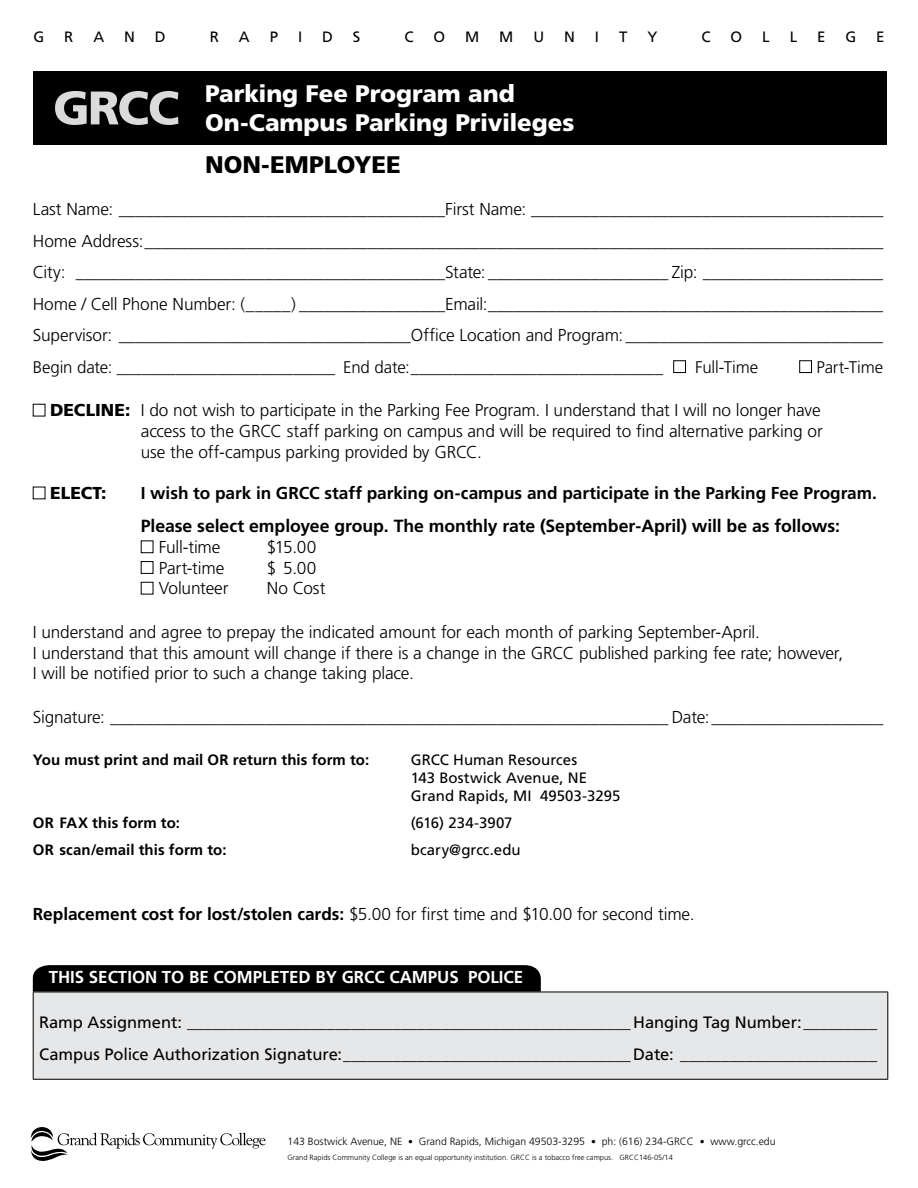
<style>
.page{position:relative;width:918px;height:1188px;background:#fff}
.page>*{position:absolute;margin:0;border:0;box-sizing:border-box;transform-origin:0 0}
.t1{font:900 24px/28.5px "Frutiger LT Std";letter-spacing:-.005em;color:#fff}
.t2{font:900 24px "Frutiger LT Std";color:#000}
.t3{font:700 17.7px "Frutiger LT Std";letter-spacing:-.005em;color:#000}
.t4{font:300 17.25px/31.5px "Frutiger LT Std";letter-spacing:-.01em;color:#000}
.t5{font:700 17.25px "Frutiger LT Std";letter-spacing:-.005em;color:#000}
.t6{font:700 17.25px "Frutiger LT Std";color:#fff}
.t7{font:900 17.25px "Frutiger LT Std";color:#000}
.t8{font:300 16.8px "Frutiger LT Std";letter-spacing:-.01em;color:#000}
.t9{font:16.5px/31.5px "Frutiger LT Std";letter-spacing:-.005em;color:#000}
.t10{font:15px/18px "Frutiger LT Std";color:#000}
.t11{font:700 15px "Frutiger LT Std";letter-spacing:.005em;color:#000}
.t12{font:300 10.5px "Frutiger LT Std";color:#000}
.t13{font:300 7.5px "Frutiger LT Std";color:#000}
.s1{font-weight:900}
.s2{font-weight:700}
.s3{font-size:9.75px}
</style>
<div class="page">
<div style="left:33px;top:71px;width:853px;height:74px;background:#000"></div>
<svg style="left:55px;top:91px;width:123px;height:34px"></svg>
<div style="left:673px;top:360px;width:13px;height:13px;border:1px solid #000"></div>
<div style="left:799px;top:360px;width:13px;height:13px;border:1px solid #000"></div>
<div style="left:141px;top:541px;width:12px;height:12px;border:1px solid #000"></div>
<div style="left:141px;top:561px;width:12px;height:13px;border:1px solid #000"></div>
<div style="left:141px;top:582px;width:12px;height:12px;border:1px solid #000"></div>
<svg style="left:33px;top:965px;width:508px;height:27px;background:#040404"></svg>
<div style="left:33px;top:992px;width:855px;height:87px;background:#e6e7e8"></div>
<hr style="left:33px;top:1079px;width:855px;height:1px;background:#000">
<hr style="left:33px;top:992px;width:855px;height:1px;background:#000">
<hr style="left:33px;top:992px;width:1px;height:87px;background:#000">
<hr style="left:887px;top:992px;width:1px;height:87px;background:#000">
<svg style="left:30px;top:1127px;width:236px;height:34px"></svg>
<p class="t10" style="left:33px;top:28px;width:12px">G</p>
<p class="t10" style="left:64px;top:28px;width:11px">R</p>
<p class="t10" style="left:93px;top:28px;width:12px">A</p>
<p class="t10" style="left:124px;top:28px;width:12px">N</p>
<p class="t10" style="left:155px;top:28px;width:12px">D</p>
<p class="t10" style="left:210px;top:28px;width:11px">R</p>
<p class="t10" style="left:239px;top:28px;width:12px">A</p>
<p class="t10" style="left:270px;top:28px;width:10px">P</p>
<p class="t10" style="left:298px;top:28px;width:6px">I</p>
<p class="t10" style="left:322px;top:28px;width:12px">D</p>
<p class="t10" style="left:353px;top:28px;width:9px">S</p>
<p class="t10" style="left:404px;top:28px;width:11px">C</p>
<p class="t10" style="left:434px;top:28px;width:13px">O</p>
<p class="t10" style="left:465px;top:28px;width:16px">M</p>
<p class="t10" style="left:499px;top:28px;width:16px">M</p>
<p class="t10" style="left:533px;top:28px;width:12px">U</p>
<p class="t10" style="left:564px;top:28px;width:12px">N</p>
<p class="t10" style="left:595px;top:28px;width:6px">I</p>
<p class="t10" style="left:619px;top:28px;width:10px">T</p>
<p class="t10" style="left:647px;top:28px;width:12px">Y</p>
<p class="t10" style="left:701px;top:28px;width:11px">C</p>
<p class="t10" style="left:731px;top:28px;width:13px">O</p>
<p class="t10" style="left:762px;top:28px;width:9px">L</p>
<p class="t10" style="left:790px;top:28px;width:9px">L</p>
<p class="t10" style="left:817px;top:28px;width:10px">E</p>
<p class="t10" style="left:845px;top:28px;width:12px">G</p>
<p class="t10" style="left:876px;top:28px;width:10px">E</p>
<h1 class="t1" style="left:205px;top:80px;width:371px">Parking Fee Program and<br>On-Campus Parking Privileges</h1>
<h1 class="t2" style="left:205px;top:150px;width:181px">Non-Employee</h1>
<p class="t4" style="left:33px;top:194px;width:852px;text-align:justify">Last Name: ______________________________________First Name: _________________________________________ Home Address:______________________________________________________________________________________ City: ___________________________________________State: _____________________ Zip: _____________________ Home / Cell Phone Number: (_____) _________________Email:______________________________________________ Supervisor: __________________________________Office Location and Program: ______________________________</p>
<p class="t8" style="left:33px;top:358px;width:632px">Begin date: __________________________ End date:______________________________</p>
<p class="t8" style="left:695px;top:358px;width:64px">Full-Time</p>
<p class="t8" style="left:817px;top:358px;width:68px">Part-Time</p>
<p class="t4" style="left:141px;top:400px;width:683px;line-height:20.7px;text-indent:-91px"><span class="s1">DECLINE:</span> I do not wish to participate in the Parking Fee Program. I understand that I will no longer have access to the GRCC staff parking on campus and will be required to find alternative parking or use the off-campus parking provided by GRCC.</p>
<p class="t7" style="left:50px;top:483px;width:58px">ELECT:</p>
<p class="t5" style="left:141px;top:483px;width:738px">I wish to park in GRCC staff parking on-campus and participate in the Parking Fee Program.</p>
<p class="t3" style="left:141px;top:516px;width:701px">Please select employee group. The monthly rate (September-April) will be as follows:</p>
<p class="t4" style="left:159px;top:532px;width:63px">Full-time</p>
<p class="t4" style="left:267px;top:532px;width:51px">$15.00</p>
<p class="t4" style="left:159px;top:552px;width:67px">Part-time</p>
<p class="t4" style="left:267px;top:552px;width:51px">$ 5.00</p>
<p class="t4" style="left:159px;top:573px;width:71px">Volunteer</p>
<p class="t4" style="left:267px;top:573px;width:60px">No Cost</p>
<p class="t4" style="left:33px;top:622px;width:812px;line-height:20.7px">I understand and agree to prepay the indicated amount for each month of parking September-April.<br>I understand that this amount will change if there is a change in the GRCC published parking fee rate; however,<br>I will be notified prior to such a change taking place.</p>
<p class="t4" style="left:33px;top:701px;width:852px">Signature: _________________________________________________________________ Date:____________________</p>
<p class="t11" style="left:33px;top:751px;width:338px">You must print and mail OR return this form to:</p>
<p class="t10" style="left:411px;top:751px;width:211px">GRCC Human Resources<br>143 Bostwick Avenue, NE<br>Grand Rapids, MI 49503-3295</p>
<p class="t11" style="left:33px;top:814px;width:149px">OR FAX this form to:</p>
<p class="t10" style="left:411px;top:814px;width:103px">(616) 234-3907</p>
<p class="t11" style="left:33px;top:841px;width:195px">OR scan/email this form to:</p>
<p class="t10" style="left:411px;top:841px;width:111px">bcary@grcc.edu</p>
<p class="t4" style="left:33px;top:899px;width:663px"><span class="s2">Replacement cost for lost/stolen cards:</span> $5.00 for first time and $10.00 for second time.</p>
<p class="t6" style="left:49px;top:967px;width:69px">This Sectio</p>
<p class="t6" style="left:145px;top:967px;width:380px">n to be Co mpleted by GRCC Campus Po lice</p>
<p class="t9" style="left:39px;top:1007px;width:840px">Ramp Assignment: ______________________________________________________Hanging Tag Number:_________<br>Campus Police Authorization Signature:___________________________________Date: ________________________</p>
<p class="t12" style="left:288px;top:1136px;width:490px">143 Bostwick Avenue, NE <span class="s3">•</span> Grand Rapids, Michigan 49503-3295 <span class="s3">•</span> ph: (616) 234-GRCC <span class="s3">•</span> www.grcc.edu</p>
<p class="t13" style="left:288px;top:1153px;width:387px">Grand Rapids Community College is an equal opportunity institution. GRCC is a tobacco free campus. GRCC146-05/14</p>
</div>
